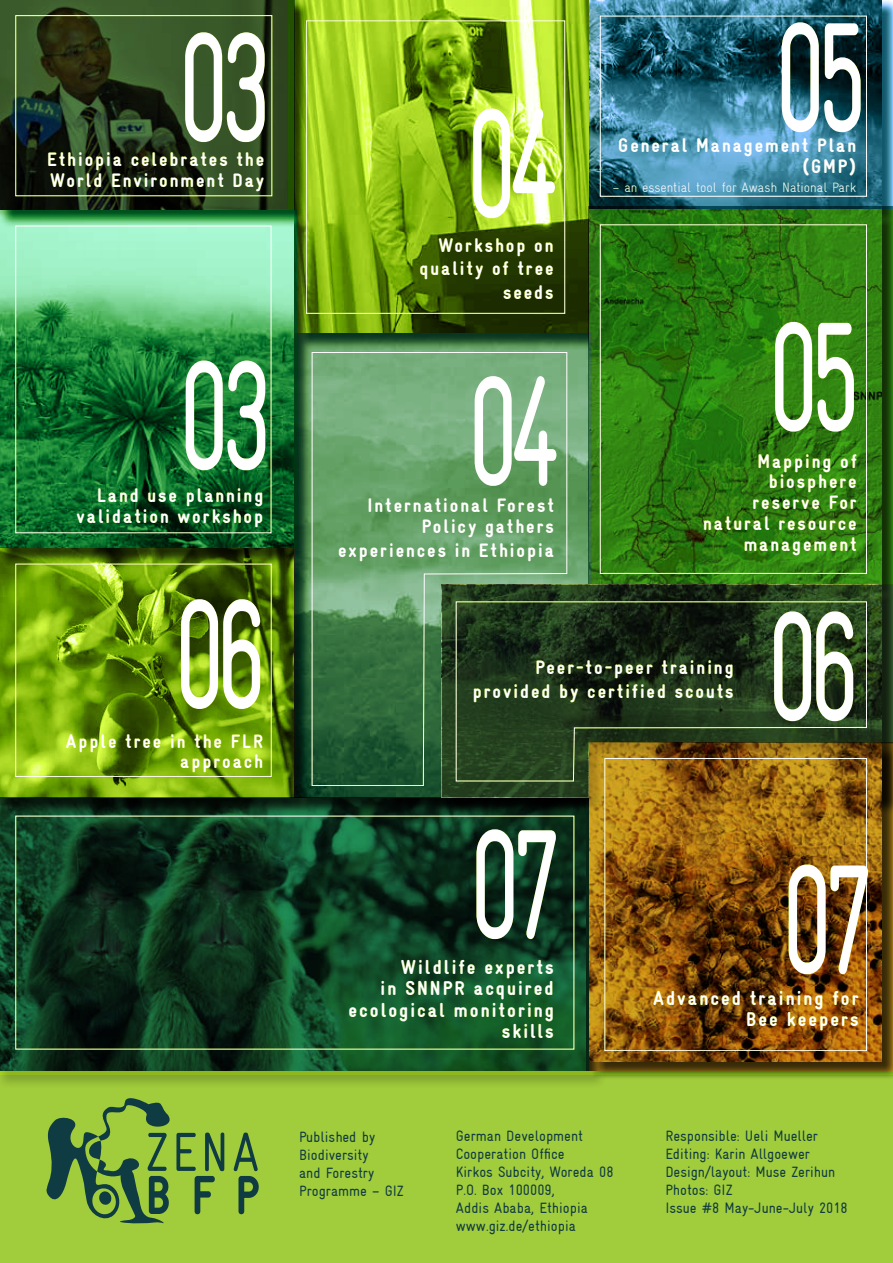
<style>
.page{position:relative;width:893px;height:1263px;background:#fff}
.page>*{position:absolute;margin:0;border:0;box-sizing:border-box;transform-origin:0 0}
.t1{font:condensed 156.3px/299.4px "Gravur";letter-spacing:-.1em;color:#fff;scale:.71 1}
.t2{font:900 condensed 20.1px/21.3px "Gravur";letter-spacing:.1em;color:#fff;text-align:right}
.t3{font:900 condensed 19.65px/20.9px "Gravur";letter-spacing:.1em;color:#fff;text-align:right}
.t4{font:condensed 15px/18px "Gravur";color:#0f3b42}
.t5{font:300 condensed 13.5px "Gravur";color:#fff}
</style>
<div class="page">
<div style="left:0;top:1071px;width:893px;height:192px;background:#a1cc3b"></div>
<svg style="left:234px;top:1132px;width:25px;height:82px"></svg>
<svg style="left:46px;top:1098px;width:178px;height:126px"></svg>
<div style="left:0;top:799px;width:607px;height:290px;background:#000;opacity:.2"></div>
<img style="left:0;top:0;width:893px;height:1075px">
<h1 class="t1" style="left:177px;top:-63px;width:136px">03</h1>
<p class="t3" style="left:47px;top:149px;width:219px;text-align:left">Ethiopia celebrates the<br>World Environment Day</p>
<h1 class="t1" style="left:178px;top:266px;width:136px">03</h1>
<p class="t3" style="left:77px;top:485px;width:188px">Land use planning validation workshop</p>
<h1 class="t1" style="left:173px;top:504px;width:136px">06</h1>
<p class="t3" style="left:66px;top:730px;width:199px">Apple tree in the FLR approach</p>
<h1 class="t1" style="left:465px;top:14px;width:136px">04</h1>
<p class="t3" style="left:420px;top:233px;width:136px;line-height:23.9px">Workshop on quality of tree seeds</p>
<h1 class="t1" style="left:467px;top:281px;width:136px">04</h1>
<p class="t3" style="left:367px;top:495px;width:188px">International Forest<br>Policy gathers</p>
<p class="t3" style="left:338px;top:540px;width:217px">experiences in Ethiopia</p>
<h1 class="t1" style="left:767px;top:-72px;width:145px">05<br>05</h1>
<p class="t3" style="left:618px;top:135px;width:239px">General Management Plan (GMP)</p>
<p class="t5" style="left:613px;top:180px;width:245px">– an essential tool for Awash National Park</p>
<p class="t3" style="left:703px;top:450px;width:155px">Mapping of biosphere reserve For natural resource management</p>
<h1 class="t1" style="left:766px;top:540px;width:156px;line-height:253px">06<br>07</h1>
<p class="t3" style="left:473px;top:656px;width:262px;line-height:23.9px">Peer-to-peer training provided by certified scouts</p>
<h1 class="t1" style="left:468px;top:734px;width:136px">07</h1>
<p class="t2" style="left:348px;top:956px;width:207px">Wildlife experts<br>in SNNPR acquired ecological monitoring skills</p>
<p class="t2" style="left:653px;top:987px;width:207px">Advanced training for<br>Bee keepers</p>
<p class="t4" style="left:299px;top:1128px;width:106px">Published by<br>Biodiversity<br>and Forestry<br>Programme – GIZ</p>
<p class="t4" style="left:456px;top:1126px;width:159px">German Development<br>Cooperation Office<br>Kirkos Subcity, Woreda 08<br>P.O. Box 100009,<br>Addis Ababa, Ethiopia www.giz.de/ethiopia</p>
<p class="t4" style="left:665px;top:1126px;width:184px">Responsible: Ueli Mueller<br>Editing: Karin Allgoewer<br>Design/layout: Muse Zerihun<br>Photos: GIZ<br>Issue #8 May-June-July 2018</p>
</div>
